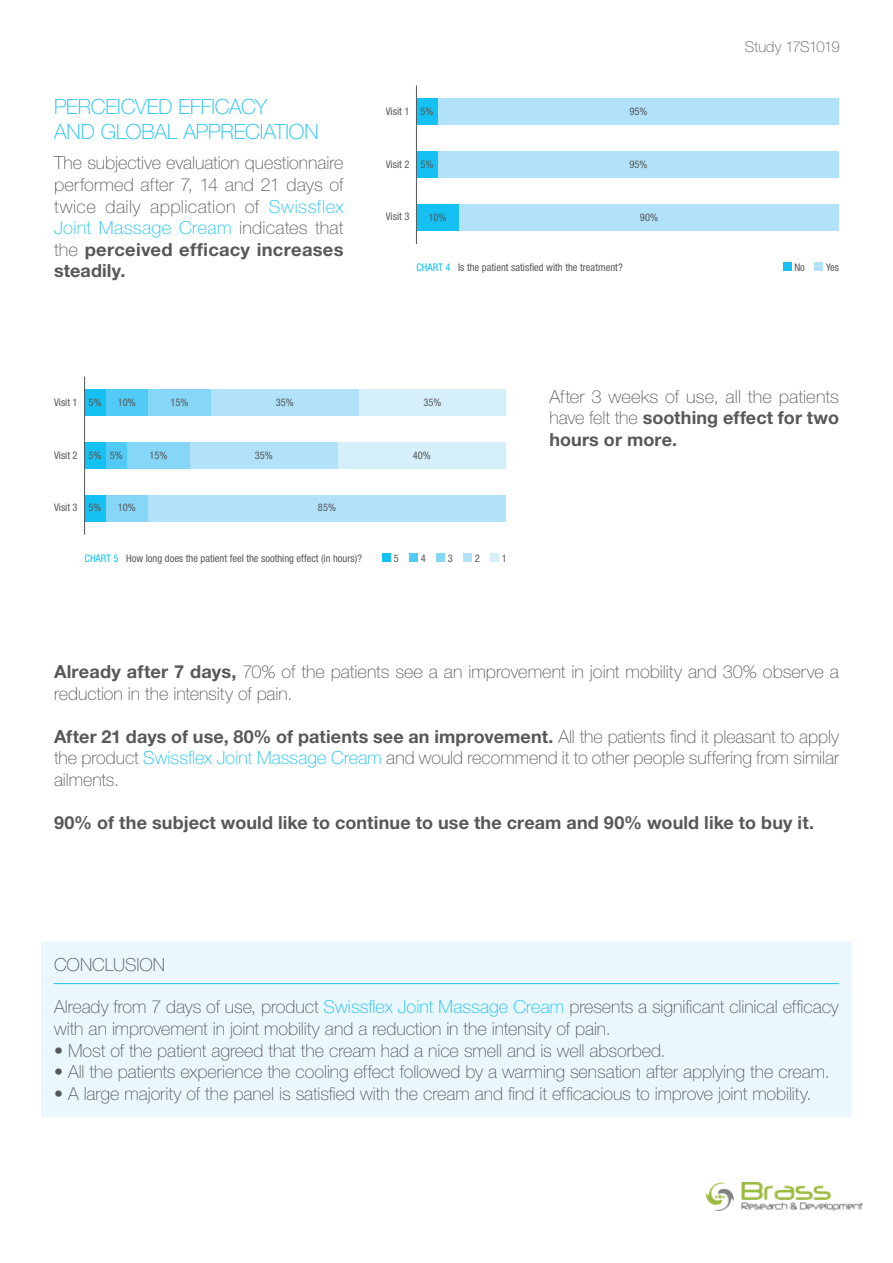
<style>
.page{position:relative;width:893px;height:1263px;background:#fff}
.page>*{position:absolute;margin:0;border:0;box-sizing:border-box;transform-origin:0 0}
.t1{font:100 21px/25.2px "Helvetica Neue LT Pro";letter-spacing:-.005em;color:#15c0f2}
.t2{font:100 18px/21.6px "Helvetica Neue LT Pro";color:#57585a;text-align:justify}
.t3{font:700 18px "Helvetica Neue LT Pro";letter-spacing:.005em;color:#57585a}
.t4{font:100 15px "Helvetica Neue LT Pro";letter-spacing:-.035em;color:#57585a}
.t5{font:condensed 10.5px "Helvetica Neue LT Pro";color:#57585a}
.s1{color:#15c0f2}
.s2{font-weight:700}
</style>
<div class="page">
<div style="left:41px;top:941px;width:811px;height:176px;background:#eaf7fd"></div>
<hr style="left:54px;top:983px;width:785px;height:1px;background:#15c0f2">
<div style="left:382px;top:553px;width:9px;height:9px;background:#15c0f2"></div>
<div style="left:409px;top:553px;width:9px;height:9px;background:#51caf5"></div>
<div style="left:436px;top:553px;width:9px;height:9px;background:#86d6f7"></div>
<div style="left:463px;top:553px;width:9px;height:9px;background:#b1e2f9"></div>
<div style="left:490px;top:553px;width:9px;height:9px;background:#d6f0fb"></div>
<div style="left:359px;top:390px;width:147px;height:26px;background:#d6f0fb"></div>
<div style="left:337px;top:442px;width:169px;height:27px;background:#d6f0fb"></div>
<div style="left:211px;top:390px;width:148px;height:26px;background:#b1e2f9"></div>
<div style="left:190px;top:442px;width:147px;height:27px;background:#b1e2f9"></div>
<div style="left:148px;top:390px;width:63px;height:26px;background:#86d6f7"></div>
<div style="left:127px;top:442px;width:63px;height:27px;background:#86d6f7"></div>
<div style="left:148px;top:495px;width:358px;height:27px;background:#b1e2f9"></div>
<div style="left:106px;top:390px;width:42px;height:26px;background:#51caf5"></div>
<div style="left:106px;top:442px;width:21px;height:27px;background:#51caf5"></div>
<div style="left:106px;top:495px;width:42px;height:27px;background:#86d6f7"></div>
<div style="left:85px;top:390px;width:21px;height:26px;background:#15c0f2"></div>
<div style="left:85px;top:442px;width:21px;height:27px;background:#15c0f2"></div>
<div style="left:85px;top:495px;width:21px;height:27px;background:#15c0f2"></div>
<hr style="left:84px;top:377px;width:1px;height:158px;background:#57585a">
<div style="left:438px;top:99px;width:401px;height:26px;background:#b1e2f9"></div>
<div style="left:438px;top:151px;width:401px;height:27px;background:#b1e2f9"></div>
<div style="left:459px;top:204px;width:380px;height:27px;background:#b1e2f9"></div>
<div style="left:416px;top:99px;width:22px;height:26px;background:#15c0f2"></div>
<div style="left:416px;top:151px;width:22px;height:27px;background:#15c0f2"></div>
<div style="left:416px;top:204px;width:43px;height:27px;background:#15c0f2"></div>
<hr style="left:416px;top:85px;width:1px;height:159px;background:#57585a">
<div style="left:814px;top:262px;width:9px;height:9px;background:#b1e2f9"></div>
<div style="left:783px;top:262px;width:8px;height:9px;background:#15c0f2"></div>
<img style="left:707px;top:1183px;width:155px;height:27px">
<p class="t1" style="left:54px;top:94px;width:266px">PERCEICVED EFFICACY<br>AND GLOBAL APPRECIATION</p>
<p class="t2" style="left:54px;top:152px;width:291px">The subjective evaluation questionnaire performed after 7, 14 and 21 days of twice daily application of <span class="s1">Swissflex Joint Massage Cream</span> indicates that the <span class="s2">perceived efficacy increases steadily.</span></p>
<p class="t5" style="left:386px;top:105px;width:49px">Visit 1 5%</p>
<p class="t5" style="left:629px;top:105px;width:20px">95%</p>
<p class="t5" style="left:386px;top:158px;width:25px">Visit 2</p>
<p class="t5" style="left:420px;top:158px;width:15px">5%</p>
<p class="t5" style="left:386px;top:211px;width:25px">Visit 3</p>
<p class="t5" style="left:429px;top:211px;width:20px">10%</p>
<p class="t5" style="left:629px;top:158px;width:20px">95%</p>
<p class="t5" style="left:640px;top:211px;width:20px">90%</p>
<p class="t4" style="left:745px;top:38px;width:97px">Study 17S1019</p>
<p class="t5" style="left:416px;top:261px;width:208px"><span class="s1">CHART 4</span> Is the patient satisfied with the treatment?</p>
<p class="t5" style="left:794px;top:261px;width:12px">No</p>
<p class="t5" style="left:826px;top:261px;width:15px">Yes</p>
<p class="t5" style="left:54px;top:396px;width:49px">Visit 1 5%</p>
<p class="t5" style="left:118px;top:396px;width:20px">10%</p>
<p class="t5" style="left:170px;top:396px;width:20px">15%</p>
<p class="t5" style="left:276px;top:396px;width:20px">35%</p>
<p class="t5" style="left:423px;top:396px;width:20px">35%</p>
<p class="t5" style="left:54px;top:449px;width:25px">Visit 2</p>
<p class="t5" style="left:89px;top:449px;width:14px">5%</p>
<p class="t5" style="left:110px;top:449px;width:14px">5%</p>
<p class="t5" style="left:149px;top:449px;width:20px">15%</p>
<p class="t5" style="left:413px;top:449px;width:20px">40%</p>
<p class="t5" style="left:255px;top:449px;width:20px">35%</p>
<p class="t5" style="left:54px;top:501px;width:25px">Visit 3</p>
<p class="t5" style="left:89px;top:501px;width:14px">5%</p>
<p class="t5" style="left:118px;top:501px;width:20px">10%</p>
<p class="t5" style="left:318px;top:501px;width:20px">85%</p>
<p class="t5" style="left:85px;top:552px;width:279px"><span class="s1">CHART 5</span> How long does the patient feel the soothing effect (in hours)?</p>
<p class="t5" style="left:394px;top:552px;width:7px">5</p>
<p class="t5" style="left:421px;top:552px;width:7px">4</p>
<p class="t5" style="left:448px;top:552px;width:7px">3</p>
<p class="t5" style="left:475px;top:552px;width:7px">2</p>
<p class="t5" style="left:502px;top:552px;width:7px">1</p>
<p class="t2" style="left:549px;top:385px;width:291px">After 3 weeks of use, all the patients have felt the <span class="s2">soothing effect for two hours or more.</span></p>
<p class="t2" style="left:54px;top:661px;width:786px"><span class="s2">Already after 7 days,</span> 70% of the patients see a an improvement in joint mobility and 30% observe a reduction in the intensity of pain.</p>
<p class="t2" style="left:54px;top:725px;width:787px"><span class="s2">After 21 days of use, 80% of patients see an improvement.</span> All the patients find it pleasant to apply the product <span class="s1">Swissflex Joint Massage Cream</span> and would recommend it to other people suffering from similar ailments.</p>
<p class="t3" style="left:54px;top:812px;width:762px">90% of the subject would like to continue to use the cream and 90% would like to buy it.</p>
<p class="t2" style="left:54px;top:953px;width:113px">CONCLUSION</p>
<p class="t2" style="left:54px;top:996px;width:786px">Already from 7 days of use, product <span class="s1">Swissflex Joint Massage Cream</span> presents a significant clinical efficacy with an improvement in joint mobility and a reduction in the intensity of pain.</p>
<p class="t2" style="left:54px;top:1039px;width:613px">• Most of the patient agreed that the cream had a nice smell and is well absorbed.</p>
<p class="t2" style="left:54px;top:1061px;width:777px">• All the patients experience the cooling effect followed by a warming sensation after applying the cream.</p>
<p class="t2" style="left:54px;top:1082px;width:759px">• A large majority of the panel is satisfied with the cream and find it efficacious to improve joint mobility.</p>
</div>
